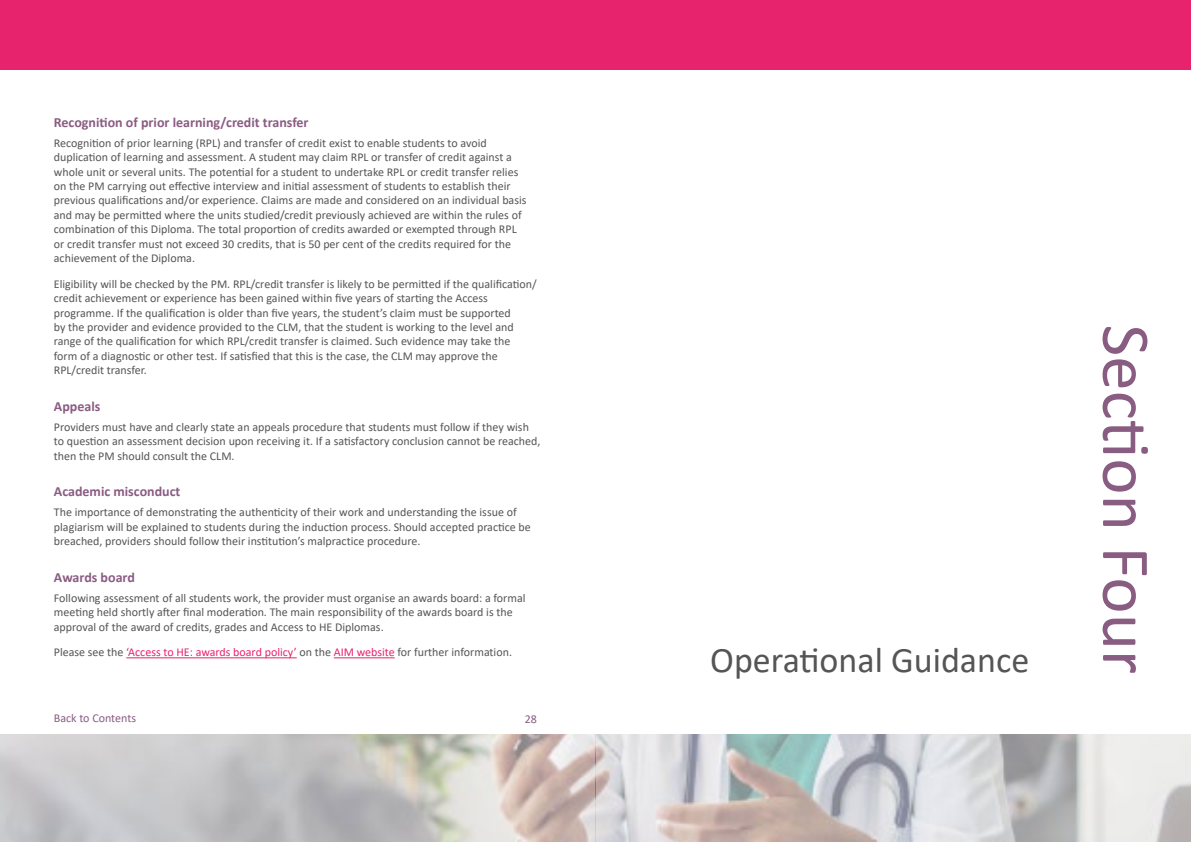
<style>
.page{position:relative;width:1191px;height:842px;background:#fff}
.page>*{position:absolute;margin:0;border:0;box-sizing:border-box;transform-origin:0 0}
.t1{font:69px "Calibri";color:#895c82}
.t2{font:36px "Calibri";color:#565555}
.t3{font:700 14px "Calibri";color:#895c82}
.t4{font:12px/14.4px "Calibri";color:#565555}
.t5{font:12px "Calibri";color:#e7236d}
.t6{font:12px "Calibri";color:#895c82}
.s1{color:#565555}
</style>
<div class="page">
<div style="left:595px;top:0;width:596px;height:69px;background:#e7236d"></div>
<img style="left:0;top:734px;width:1191px;height:108px">
<div style="left:0;top:0;width:595px;height:69px;background:#e7236d"></div>
<hr style="left:126px;top:657px;width:171px;height:1px;background:#e7236d">
<hr style="left:334px;top:657px;width:61px;height:1px;background:#e7236d">
<p class="t3" style="left:54px;top:112px;width:256px">Recognition of prior learning/credit transfer</p>
<p class="t4" style="left:54px;top:135px;width:474px">Recognition of prior learning (RPL) and transfer of credit exist to enable students to avoid duplication of learning and assessment. A student may claim RPL or transfer of credit against a whole unit or several units. The potential for a student to undertake RPL or credit transfer relies on the PM carrying out effective interview and initial assessment of students to establish their previous qualifications and/or experience. Claims are made and considered on an individual basis and may be permitted where the units studied/credit previously achieved are within the rules of combination of this Diploma. The total proportion of credits awarded or exempted through RPL or credit transfer must not exceed 30 credits, that is 50 per cent of the credits required for the achievement of the Diploma.</p>
<p class="t4" style="left:54px;top:276px;width:484px">Eligibility will be checked by the PM. RPL/credit transfer is likely to be permitted if the qualification/ credit achievement or experience has been gained within five years of starting the Access programme. If the qualification is older than five years, the student’s claim must be supported<br>by the provider and evidence provided to the CLM, that the student is working to the level and range of the qualification for which RPL/credit transfer is claimed. Such evidence may take the form of a diagnostic or other test. If satisfied that this is the case, the CLM may approve the RPL/credit transfer.</p>
<p class="t3" style="left:54px;top:396px;width:48px">Appeals</p>
<p class="t4" style="left:54px;top:419px;width:488px">Providers must have and clearly state an appeals procedure that students must follow if they wish to question an assessment decision upon receiving it. If a satisfactory conclusion cannot be reached, then the PM should consult the CLM.</p>
<p class="t3" style="left:54px;top:482px;width:128px">Academic misconduct</p>
<p class="t4" style="left:54px;top:505px;width:478px">The importance of demonstrating the authenticity of their work and understanding the issue of plagiarism will be explained to students during the induction process. Should accepted practice be breached, providers should follow their institution’s malpractice procedure.</p>
<p class="t3" style="left:54px;top:567px;width:83px">Awards board</p>
<p class="t4" style="left:54px;top:590px;width:473px">Following assessment of all students work, the provider must organise an awards board: a formal meeting held shortly after final moderation. The main responsibility of the awards board is the approval of the award of credits, grades and Access to HE Diplomas.</p>
<p class="t5" style="left:54px;top:644px;width:460px"><span class="s1">Please see the</span> ‘Access to HE: awards board policy’ <span class="s1">on the</span> AIM website <span class="s1">for further information.</span></p>
<p class="t6" style="left:54px;top:710px;width:84px">Back to Contents</p>
<p class="t6" style="left:525px;top:711px;width:14px">28</p>
<h2 class="t2" style="left:710px;top:635px;width:320px">Operational Guidance</h2>
<h1 class="t1" style="left:1174px;top:325px;width:351px;rotate:90deg">Section Four</h1>
</div>
